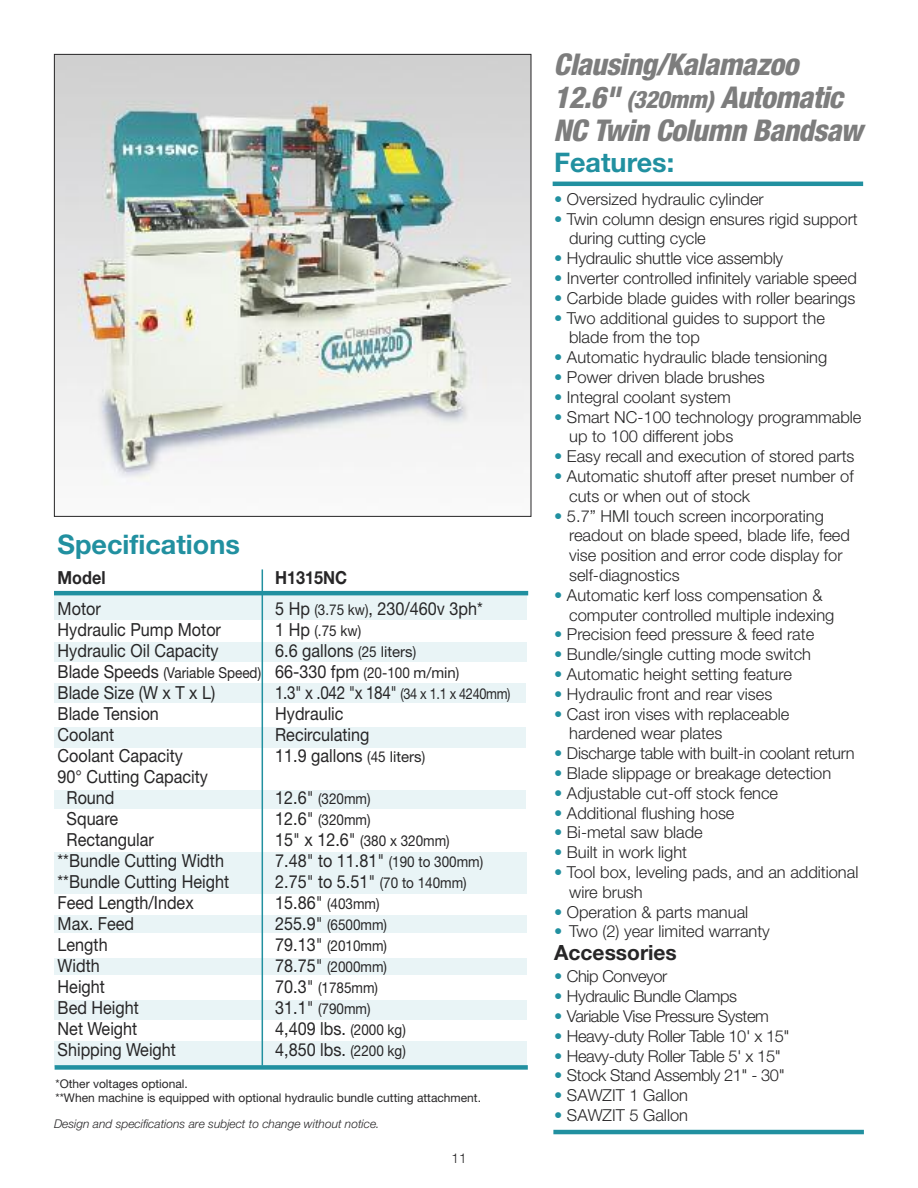
<style>
.page{position:relative;width:918px;height:1188px;background:#fff}
.page>*{position:absolute;margin:0;border:0;box-sizing:border-box;transform-origin:0 0}
.t1{font:italic 800 condensed 30px/33px "Helvetica Neue";letter-spacing:-.02em;color:#7d7d7d}
.t2{font:700 27px "Helvetica Neue";color:#2190a0}
.t3{font:700 21px "Helvetica Neue";color:#272627}
.t4{font:18px/21px "Helvetica Neue";color:#272627;scale:.9 1}
.t5{font:18px "Helvetica Neue";color:#272627;scale:.85 1}
.t6{font:700 18px "Helvetica Neue";color:#272627;scale:.9 1}
.t7{font:300 16.5px/19.8px "Helvetica Neue";color:#272627}
.t8{font:300 16.5px "Helvetica Neue";letter-spacing:-.025em;color:#272627}
.t9{font:15px "Helvetica Neue";color:#272627;scale:.9 1}
.t10{font:300 13.5px "Helvetica Neue";color:#272627}
.t11{font:12px/13.5px "Helvetica Neue";color:#272627}
.t12{font:italic 300 12px "Helvetica Neue";color:#272627}
.s1{font-size:15px}
.s2{font-size:18px}
.s3{font-size:24px}
.s4{color:#2190a0}
</style>
<div class="page">
<img style="left:56px;top:56px;width:473px;height:430px">
<hr style="left:553px;top:1130px;width:311px;height:4px;background:#2190a0">
<hr style="left:553px;top:182px;width:310px;height:4px;background:#2190a0">
<div style="left:54px;top:915px;width:473px;height:18px;background:#e9f4f6"></div>
<div style="left:54px;top:1041px;width:473px;height:25px;background:#e9f4f6"></div>
<div style="left:54px;top:1000px;width:473px;height:20px;background:#e9f4f6"></div>
<div style="left:54px;top:958px;width:473px;height:17px;background:#e9f4f6"></div>
<div style="left:54px;top:852px;width:473px;height:41px;background:#e9f4f6"></div>
<div style="left:54px;top:790px;width:471px;height:18px;background:#e9f4f6"></div>
<div style="left:54px;top:727px;width:471px;height:20px;background:#e9f4f6"></div>
<div style="left:54px;top:683px;width:472px;height:19px;background:#e9f4f6"></div>
<div style="left:54px;top:643px;width:473px;height:19px;background:#e9f4f6"></div>
<div style="left:54px;top:594px;width:473px;height:26px;background:#e9f4f6"></div>
<hr style="left:54px;top:591px;width:474px;height:4px;background:#2190a0">
<div style="left:55px;top:1065px;width:473px;height:5px;background:#2190a0"></div>
<hr style="left:262px;top:569px;width:1px;height:497px;background:#2190a0">
<h2 class="t2" style="left:58px;top:534px;width:184px">Specifications</h2>
<p class="t6" style="left:58px;top:571px;width:55px">Model</p>
<p class="t6" style="left:275px;top:571px;width:81px">H1315NC</p>
<p class="t4" style="left:58px;top:600px;width:50px">Motor</p>
<p class="t4" style="left:275px;top:600px;width:232px">5 Hp <span class="s1">(3.75 kw)</span>, 230/460v 3ph*</p>
<p class="t4" style="left:58px;top:621px;width:183px">Hydraulic Pump Motor</p>
<p class="t9" style="left:275px;top:625px;width:97px"><span class="s2">1 Hp</span> (.75 kw)</p>
<p class="t4" style="left:58px;top:642px;width:180px">Hydraulic Oil Capacity</p>
<p class="t4" style="left:275px;top:642px;width:158px">6.6 gallons <span class="s1">(25 liters)</span></p>
<p class="t9" style="left:58px;top:667px;width:448px"><span class="s2">Blade Speeds</span> (Variable Speed) <span class="s2">66-330 fpm</span> (20-100 m/min)</p>
<p class="t4" style="left:58px;top:684px;width:177px">Blade Size (W x T x L)</p>
<p class="t5" style="left:275px;top:686px;width:278px">1.3" x .042 "x 184" <span class="s1">(34 x 1.1 x 4240mm)</span></p>
<p class="t4" style="left:58px;top:705px;width:114px">Blade Tension</p>
<p class="t4" style="left:275px;top:705px;width:77px">Hydraulic</p>
<p class="t4" style="left:58px;top:726px;width:64px">Coolant</p>
<p class="t4" style="left:275px;top:726px;width:106px">Recirculating</p>
<p class="t4" style="left:58px;top:747px;width:141px">Coolant Capacity</p>
<p class="t4" style="left:275px;top:747px;width:168px">11.9 gallons <span class="s1">(45 liters)</span></p>
<p class="t4" style="left:67px;top:768px;width:159px;text-indent:-9px">90° Cutting Capacity<br>Round</p>
<p class="t9" style="left:275px;top:793px;width:107px"><span class="s2">12.6"</span> (320mm)</p>
<p class="t4" style="left:67px;top:810px;width:59px">Square</p>
<p class="t9" style="left:275px;top:814px;width:107px"><span class="s2">12.6"</span> (320mm)</p>
<p class="t4" style="left:67px;top:831px;width:98px">Rectangular</p>
<p class="t9" style="left:275px;top:835px;width:195px"><span class="s2">15" x 12.6"</span> (380 x 320mm)</p>
<p class="t4" style="left:58px;top:852px;width:186px">**Bundle Cutting Width</p>
<p class="t4" style="left:275px;top:852px;width:233px">7.48" to 11.81" <span class="s1">(190 to 300mm)</span></p>
<p class="t4" style="left:58px;top:873px;width:192px">**Bundle Cutting Height</p>
<p class="t4" style="left:275px;top:873px;width:214px">2.75" to 5.51" <span class="s1">(70 to 140mm)</span></p>
<p class="t4" style="left:58px;top:894px;width:153px">Feed Length/Index</p>
<p class="t9" style="left:275px;top:898px;width:117px"><span class="s2">15.86"</span> (403mm)</p>
<p class="t4" style="left:58px;top:915px;width:86px">Max. Feed</p>
<p class="t9" style="left:275px;top:919px;width:126px"><span class="s2">255.9"</span> (6500mm)</p>
<p class="t4" style="left:58px;top:936px;width:57px">Length</p>
<p class="t9" style="left:275px;top:940px;width:126px"><span class="s2">79.13"</span> (2010mm)</p>
<p class="t4" style="left:58px;top:957px;width:48px">Width</p>
<p class="t9" style="left:275px;top:961px;width:126px"><span class="s2">78.75"</span> (2000mm)</p>
<p class="t4" style="left:58px;top:978px;width:54px">Height</p>
<p class="t9" style="left:275px;top:982px;width:116px"><span class="s2">70.3"</span> (1785mm)</p>
<p class="t4" style="left:58px;top:999px;width:92px">Bed Height</p>
<p class="t9" style="left:275px;top:1003px;width:107px"><span class="s2">31.1"</span> (790mm)</p>
<p class="t4" style="left:58px;top:1020px;width:90px">Net Weight</p>
<p class="t4" style="left:275px;top:1020px;width:147px">4,409 lbs. <span class="s1">(2000 kg)</span></p>
<p class="t4" style="left:58px;top:1041px;width:133px">Shipping Weight</p>
<p class="t4" style="left:275px;top:1041px;width:147px">4,850 lbs. <span class="s1">(2200 kg)</span></p>
<p class="t11" style="left:56px;top:1078px;width:427px">*Other voltages optional.<br>**When machine is equipped with optional hydraulic bundle cutting attachment.</p>
<p class="t12" style="left:54px;top:1120px;width:327px">Design and specifications are subject to change without notice.</p>
<p class="t10" style="left:452px;top:1153px;width:16px">11</p>
<h1 class="t1" style="left:553px;top:51px;width:311px">Clausing/Kalamazoo<br>12.6" <span class="s3">(320mm)</span> Automatic<br>NC Twin Column Bandsaw</h1>
<h2 class="t2" style="left:554px;top:153px;width:122px">Features:</h2>
<p class="t7" style="left:554px;top:191px;width:211px"><span class="s4">•</span> Oversized hydraulic cylinder</p>
<p class="t7" style="left:569px;top:210px;width:290px;text-indent:-15px"><span class="s4">•</span> Twin column design ensures rigid support during cutting cycle</p>
<p class="t7" style="left:554px;top:250px;width:231px"><span class="s4">•</span> Hydraulic shuttle vice assembly</p>
<p class="t7" style="left:554px;top:270px;width:304px"><span class="s4">•</span> Inverter controlled infinitely variable speed</p>
<p class="t7" style="left:554px;top:290px;width:303px"><span class="s4">•</span> Carbide blade guides with roller bearings</p>
<p class="t7" style="left:569px;top:309px;width:257px;text-indent:-15px"><span class="s4">•</span> Two additional guides to support the blade from the top</p>
<p class="t7" style="left:554px;top:349px;width:275px"><span class="s4">•</span> Automatic hydraulic blade tensioning</p>
<p class="t7" style="left:554px;top:369px;width:212px"><span class="s4">•</span> Power driven blade brushes</p>
<p class="t7" style="left:554px;top:389px;width:178px"><span class="s4">•</span> Integral coolant system</p>
<p class="t7" style="left:569px;top:408px;width:294px;text-indent:-15px"><span class="s4">•</span> Smart NC-100 technology programmable up to 100 different jobs</p>
<p class="t7" style="left:554px;top:448px;width:302px"><span class="s4">•</span> Easy recall and execution of stored parts</p>
<p class="t7" style="left:569px;top:468px;width:286px;text-indent:-15px"><span class="s4">•</span> Automatic shutoff after preset number of cuts or when out of stock</p>
<p class="t7" style="left:569px;top:507px;width:282px;text-indent:-15px"><span class="s4">•</span> 5.7” HMI touch screen incorporating readout on blade speed, blade life, feed vise position and error code display for self-diagnostics</p>
<p class="t7" style="left:569px;top:587px;width:267px;text-indent:-15px"><span class="s4">•</span> Automatic kerf loss compensation &amp; computer controlled multiple indexing</p>
<p class="t7" style="left:554px;top:626px;width:262px"><span class="s4">•</span> Precision feed pressure &amp; feed rate</p>
<p class="t7" style="left:554px;top:646px;width:258px"><span class="s4">•</span> Bundle/single cutting mode switch</p>
<p class="t7" style="left:554px;top:666px;width:239px"><span class="s4">•</span> Automatic height setting feature</p>
<p class="t7" style="left:554px;top:686px;width:220px"><span class="s4">•</span> Hydraulic front and rear vises</p>
<p class="t7" style="left:569px;top:705px;width:222px;text-indent:-15px"><span class="s4">•</span> Cast iron vises with replaceable hardened wear plates</p>
<p class="t7" style="left:554px;top:745px;width:302px"><span class="s4">•</span> Discharge table with built-in coolant return</p>
<p class="t7" style="left:554px;top:765px;width:279px"><span class="s4">•</span> Blade slippage or breakage detection</p>
<p class="t7" style="left:554px;top:785px;width:226px"><span class="s4">•</span> Adjustable cut-off stock fence</p>
<p class="t7" style="left:554px;top:804px;width:182px"><span class="s4">•</span> Additional flushing hose</p>
<p class="t7" style="left:554px;top:824px;width:150px"><span class="s4">•</span> Bi-metal saw blade</p>
<p class="t7" style="left:554px;top:844px;width:135px"><span class="s4">•</span> Built in work light</p>
<p class="t7" style="left:569px;top:864px;width:291px;text-indent:-15px"><span class="s4">•</span> Tool box, leveling pads, and an additional wire brush</p>
<p class="t7" style="left:554px;top:903px;width:196px"><span class="s4">•</span> Operation &amp; parts manual</p>
<p class="t7" style="left:554px;top:923px;width:217px"><span class="s4">•</span> Two (2) year limited warranty</p>
<p class="t3" style="left:554px;top:945px;width:124px">Accessories</p>
<p class="t8" style="left:554px;top:971px;width:115px"><span class="s4">•</span> Chip Conveyor</p>
<p class="t8" style="left:554px;top:990px;width:184px"><span class="s4">•</span> Hydraulic Bundle Clamps</p>
<p class="t8" style="left:554px;top:1010px;width:216px"><span class="s4">•</span> Variable Vise Pressure System</p>
<p class="t8" style="left:554px;top:1030px;width:237px"><span class="s4">•</span> Heavy-duty Roller Table 10' x 15"</p>
<p class="t8" style="left:554px;top:1050px;width:228px"><span class="s4">•</span> Heavy-duty Roller Table 5' x 15"</p>
<p class="t8" style="left:554px;top:1070px;width:232px"><span class="s4">•</span> Stock Stand Assembly 21" - 30"</p>
<p class="t7" style="left:554px;top:1087px;width:135px"><span class="s4">•</span> SAWZIT 1 Gallon</p>
<p class="t7" style="left:554px;top:1107px;width:135px"><span class="s4">•</span> SAWZIT 5 Gallon</p>
</div>
